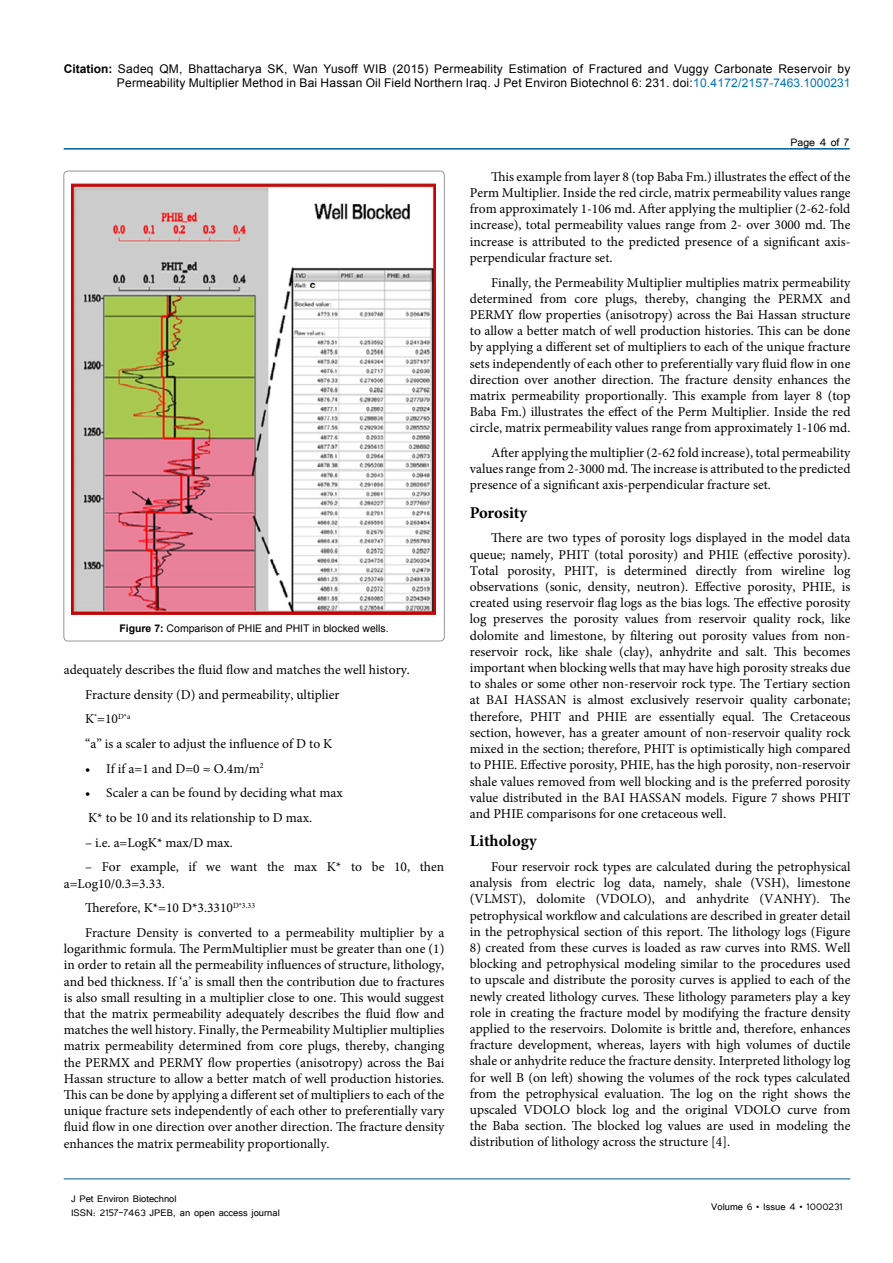
<style>
.page{position:relative;width:893px;height:1263px;background:#fff}
.page>*{position:absolute;margin:0;border:0;box-sizing:border-box;transform-origin:0 0}
.t1{font:700 16.5px "Minion Pro";letter-spacing:-.005em;color:#000}
.t2{font:13.5px/16.2px "Minion Pro";color:#000;text-align:justify}
.t3{font:13.5px "Tunga";color:#000}
.t4{font:12px/14.4px "Arial";letter-spacing:.02em;color:#000;text-align:right}
.t5{font:12px/14.4px "Tunga";color:#000}
.t6{font:10.5px "Arial";color:#000}
.s1{font-weight:700}
.s2{color:#0072bc}
</style>
<div class="page">
<hr style="left:64px;top:148px;width:786px;height:2px;background:#005a96">
<hr style="left:64px;top:1179px;width:786px;height:1px;background:#005a96">
<img style="left:71px;top:183px;width:364px;height:431px">
<p class="t4" style="left:64px;top:61px;width:788px"><span class="s1">Citation:</span> Sadeq QM, Bhattacharya SK, Wan Yusoff WIB (2015) Permeability Estimation of Fractured and Vuggy Carbonate Reservoir by<br>Permeability Multiplier Method in Bai Hassan Oil Field Northern Iraq. J Pet Environ Biotechnol 6: 231. doi:<span class="s2">10.4172/2157-7463.1000231</span></p>
<p class="t6" style="left:119px;top:621px;width:271px"><span class="s1">Figure 7:</span> Comparison of PHIE and PHIT in blocked wells.</p>
<p class="t2" style="left:85px;top:657px;width:326px;line-height:24.8px;text-align:left;text-indent:-21px">adequately describes the fluid flow and matches the well history.<br>Fracture density (D) and permeability, ultiplier<br>K<sup>*</sup>=10<sup>D*a<br></sup>“a” is a scaler to adjust the influence of D to K</p>
<p class="t2" style="left:85px;top:760px;width:180px">• If if a=1 and D=0 ≈ O.4m/m<sup>2</sup></p>
<p class="t2" style="left:85px;top:781px;width:259px;line-height:24.8px">• Scaler a can be found by deciding what max<br>K* to be 10 and its relationship to D max.</p>
<p class="t2" style="left:85px;top:834px;width:149px">– i.e. a=LogK* max/D max.</p>
<p class="t2" style="left:64px;top:859px;width:382px;text-indent:21px">– For example, if we want the max K* to be 10, then a=Log10/0.3=3.33.</p>
<p class="t2" style="left:85px;top:896px;width:361px;line-height:24.8px">Therefore, K*=10 D*3.3310<sup>D*3.33<br></sup>Fracture Density is converted to a permeability multiplier by a</p>
<p class="t2" style="left:64px;top:941px;width:382px">logarithmic formula. The PermMultiplier must be greater than one (1) in order to retain all the permeability influences of structure, lithology, and bed thickness. If ‘a’ is small then the contribution due to fractures is also small resulting in a multiplier close to one. This would suggest that the matrix permeability adequately describes the fluid flow and matches the well history. Finally, the Permeability Multiplier multiplies matrix permeability determined from core plugs, thereby, changing the PERMX and PERMY flow properties (anisotropy) across the Bai Hassan structure to allow a better match of well production histories.<br>This can be done by applying a different set of multipliers to each of the unique fracture sets independently of each other to preferentially vary fluid flow in one direction over another direction. The fracture density enhances the matrix permeability proportionally.</p>
<p class="t5" style="left:71px;top:1190px;width:210px">J Pet Environ Biotechnol<br>ISSN: 2157-7463 JPEB, an open access journal</p>
<p class="t3" style="left:790px;top:133px;width:60px">Page 4 of 7</p>
<p class="t2" style="left:470px;top:168px;width:382px;text-indent:21px">This example from layer 8 (top Baba Fm.) illustrates the effect of the Perm Multiplier. Inside the red circle, matrix permeability values range from approximately 1-106 md. After applying the multiplier (2-62-fold increase), total permeability values range from 2- over 3000 md. The increase is attributed to the predicted presence of a significant axis&shy;perpendicular fracture set.</p>
<p class="t2" style="left:470px;top:274px;width:382px;text-indent:21px">Finally, the Permeability Multiplier multiplies matrix permeability determined from core plugs, thereby, changing the PERMX and PERMY flow properties (anisotropy) across the Bai Hassan structure to allow a better match of well production histories. This can be done by applying a different set of multipliers to each of the unique fracture sets independently of each other to preferentially vary fluid flow in one direction over another direction. The fracture density enhances the matrix permeability proportionally. This example from layer 8 (top Baba Fm.) illustrates the effect of the Perm Multiplier. Inside the red circle, matrix permeability values range from approximately 1-106 md.</p>
<p class="t2" style="left:470px;top:445px;width:382px;text-indent:21px">After applying the multiplier (2-62 fold increase), total permeability values range from 2-3000 md. The increase is attributed to the predicted presence of a significant axis-perpendicular fracture set.</p>
<p class="t1" style="left:470px;top:501px;width:59px">Porosity</p>
<p class="t2" style="left:470px;top:530px;width:382px;text-indent:21px">There are two types of porosity logs displayed in the model data queue; namely, PHIT (total porosity) and PHIE (effective porosity).<br>Total porosity, PHIT, is determined directly from wireline log observations (sonic, density, neutron). Effective porosity, PHIE, is created using reservoir flag logs as the bias logs. The effective porosity log preserves the porosity values from reservoir quality rock, like dolomite and limestone, by filtering out porosity values from non&shy;reservoir rock, like shale (clay), anhydrite and salt. This becomes important when blocking wells that may have high porosity streaks due to shales or some other non-reservoir rock type. The Tertiary section at BAI HASSAN is almost exclusively reservoir quality carbonate; therefore, PHIT and PHIE are essentially equal. The Cretaceous section, however, has a greater amount of non-reservoir quality rock mixed in the section; therefore, PHIT is optimistically high compared to PHIE. Effective porosity, PHIE, has the high porosity, non-reservoir shale values removed from well blocking and is the preferred porosity value distributed in the BAI HASSAN models. Figure 7 shows PHIT and PHIE comparisons for one cretaceous well.</p>
<p class="t1" style="left:470px;top:829px;width:69px">Lithology</p>
<p class="t2" style="left:470px;top:858px;width:382px;text-indent:21px">Four reservoir rock types are calculated during the petrophysical analysis from electric log data, namely, shale (VSH), limestone (VLMST), dolomite (VDOLO), and anhydrite (VANHY). The petrophysical workflow and calculations are described in greater detail in the petrophysical section of this report. The lithology logs (Figure</p>
<p class="t2" style="left:470px;top:939px;width:382px">8) created from these curves is loaded as raw curves into RMS. Well blocking and petrophysical modeling similar to the procedures used to upscale and distribute the porosity curves is applied to each of the newly created lithology curves. These lithology parameters play a key role in creating the fracture model by modifying the fracture density applied to the reservoirs. Dolomite is brittle and, therefore, enhances fracture development, whereas, layers with high volumes of ductile shale or anhydrite reduce the fracture density. Interpreted lithology log for well B (on left) showing the volumes of the rock types calculated from the petrophysical evaluation. The log on the right shows the upscaled VDOLO block log and the original VDOLO curve from the Baba section. The blocked log values are used in modeling the distribution of lithology across the structure [4].</p>
<p class="t5" style="left:711px;top:1199px;width:133px">Volume 6 • Issue 4 • 1000231</p>
</div>
